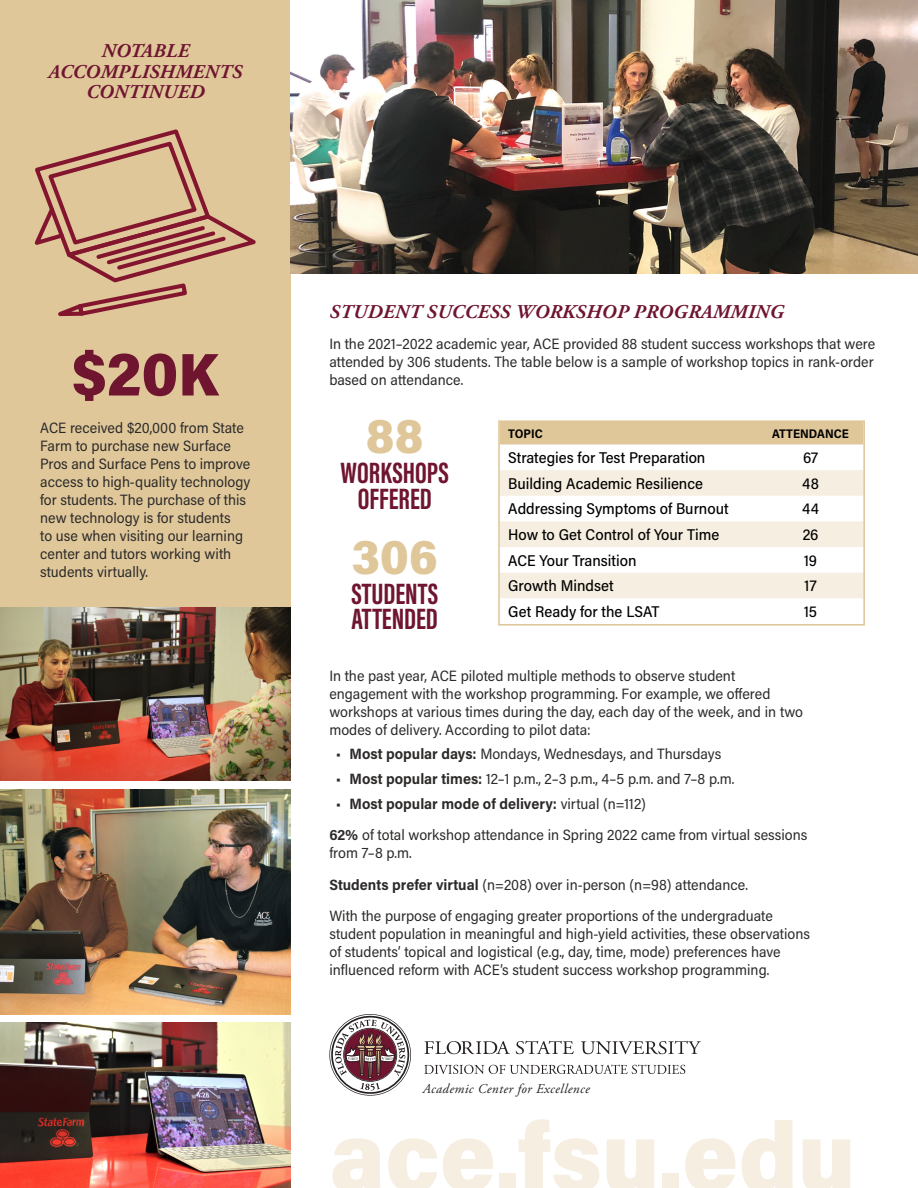
<style>
.page{position:relative;width:918px;height:1188px;background:#fff}
.page>*{position:absolute;margin:0;border:0;box-sizing:border-box;transform-origin:0 0}
.t1{font:900 98.25px "Acumin Pro Semi Cond";color:#f6efe1}
.t2{font:900 60.3px "Acumin Pro Semi Cond";color:#6f1530}
.t3{font:900 49.2px "Acumin Pro Semi Cond";color:#dfc79a}
.t4{font:700 30.3px/25.5px "Acumin Pro Extra Cond";color:#6f1530}
.t5{font:italic 700 19.5px/20.4px "Adobe Garamond Pro";letter-spacing:.015em;color:#6f1530;text-align:center}
.t6{font:500 15.6px "Acumin Pro Semi Cond";color:#000}
.t7{font:15px/18px "Acumin Pro Semi Cond";color:#2c2a29}
.t8{font:700 15px "Acumin Pro Semi Cond";color:#2c2a29}
.t9{font:italic 13.35px "Adobe Garamond Pro";letter-spacing:.035em;color:#231f20}
.t10{font:700 12.45px "Acumin Pro Semi Cond";color:#000}
.s1{font-weight:700}
.s2{font-weight:400}
</style>
<div class="page">
<div style="left:0;top:0;width:291px;height:616px;background:#dfc79a"></div>
<svg style="left:34px;top:129px;width:222px;height:188px"></svg>
<img style="left:0;top:1023px;width:291px;height:165px">
<img style="left:0;top:608px;width:291px;height:173px">
<img style="left:291px;top:0;width:627px;height:274px">
<img style="left:0;top:789px;width:291px;height:225px">
<div style="left:501px;top:423px;width:361px;height:21px;background:#dfc79a"></div>
<svg style="left:501px;top:470px;width:361px;height:128px;fill:#f6efe1"></svg>
<div style="left:498px;top:420px;width:367px;height:206px;border:2px solid #dfc79a"></div>
<svg style="left:424px;top:1065px;width:261px;height:9px"></svg>
<svg style="left:424px;top:1041px;width:86px;height:13px"></svg>
<svg style="left:516px;top:1041px;width:58px;height:13px"></svg>
<svg style="left:581px;top:1041px;width:120px;height:13px"></svg>
<svg style="left:329px;top:1014px;width:82px;height:82px"></svg>
<p class="t5" style="left:49px;top:41px;width:195px">NOTABLE<br>ACCOMPLISHMENTS<br>CONTINUED</p>
<p class="t2" style="left:72px;top:332px;width:148px">$20K</p>
<p class="t7" style="left:40px;top:418px;width:212px">ACE received $20,000 from State<br>Farm to purchase new Surface<br>Pros and Surface Pens to improve access to high-quality technology for students. The purchase of this new technology is for students<br>to use when visiting our learning center and tutors working with students virtually.</p>
<p class="t5" style="left:330px;top:302px;width:456px">STUDENT SUCCESS WORKSHOP PROGRAMMING</p>
<p class="t7" style="left:329px;top:335px;width:547px;text-align:justify">In the 2021–2022 academic year, ACE provided 88 student success workshops that were attended by 306 students. The table below is a sample of workshop topics in rank-order based on attendance.</p>
<p class="t3" style="left:366px;top:401px;width:59px">88</p>
<p class="t4" style="left:341px;top:460px;width:110px;text-align:center">WORKSHOPS<br>OFFERED</p>
<p class="t3" style="left:352px;top:522px;width:87px">306</p>
<p class="t4" style="left:351px;top:581px;width:88px">STUDENTS<br>ATTENDED</p>
<p class="t10" style="left:508px;top:425px;width:36px">TOPIC</p>
<p class="t10" style="left:772px;top:425px;width:78px">ATTENDANCE</p>
<p class="t6" style="left:508px;top:447px;width:199px">Strategies for Test Preparation</p>
<p class="t6" style="left:803px;top:447px;width:17px">67</p>
<p class="t6" style="left:508px;top:472px;width:196px">Building Academic Resilience</p>
<p class="t6" style="left:802px;top:472px;width:18px">48</p>
<p class="t6" style="left:508px;top:498px;width:222px">Addressing Symptoms of Burnout</p>
<p class="t6" style="left:802px;top:498px;width:18px">44</p>
<p class="t6" style="left:508px;top:524px;width:213px">How to Get Control of Your Time</p>
<p class="t6" style="left:803px;top:524px;width:17px">26</p>
<p class="t6" style="left:508px;top:549px;width:130px">ACE Your Transition</p>
<p class="t6" style="left:804px;top:549px;width:15px">19</p>
<p class="t6" style="left:508px;top:575px;width:107px">Growth Mindset</p>
<p class="t6" style="left:805px;top:575px;width:14px">17</p>
<p class="t6" style="left:508px;top:601px;width:153px">Get Ready for the LSAT</p>
<p class="t6" style="left:804px;top:601px;width:15px">15</p>
<p class="t7" style="left:329px;top:666px;width:475px">In the past year, ACE piloted multiple methods to observe student engagement with the workshop programming. For example, we offered workshops at various times during the day, each day of the week, and in two modes of delivery. According to pilot data:</p>
<p class="t7" style="left:336px;top:745px;width:387px"><span class="s1">• Most popular days:</span> Mondays, Wednesdays, and Thursdays</p>
<p class="t7" style="left:336px;top:769px;width:400px"><span class="s1">• Most popular times:</span> 12–1 p.m., 2–3 p.m., 4–5 p.m. and 7–8 p.m.</p>
<p class="t8" style="left:336px;top:793px;width:311px">• Most popular mode of delivery: <span class="s2">virtual (n=112)</span></p>
<p class="t7" style="left:329px;top:826px;width:479px"><span class="s1">62%</span> of total workshop attendance in Spring 2022 came from virtual sessions from 7–8 p.m.</p>
<p class="t7" style="left:329px;top:875px;width:420px"><span class="s1">Students prefer virtual</span> (n=208) over in-person (n=98) attendance.</p>
<p class="t7" style="left:329px;top:907px;width:482px">With the purpose of engaging greater proportions of the undergraduate student population in meaningful and high-yield activities, these observations of students’ topical and logistical (e.g., day, time, mode) preferences have influenced reform with ACE’s student success workshop programming.</p>
<p class="t9" style="left:423px;top:1080px;width:168px">Academic Center for Excellence</p>
<p class="t1" style="left:329px;top:1088px;width:528px">ace.fsu.edu</p>
</div>
